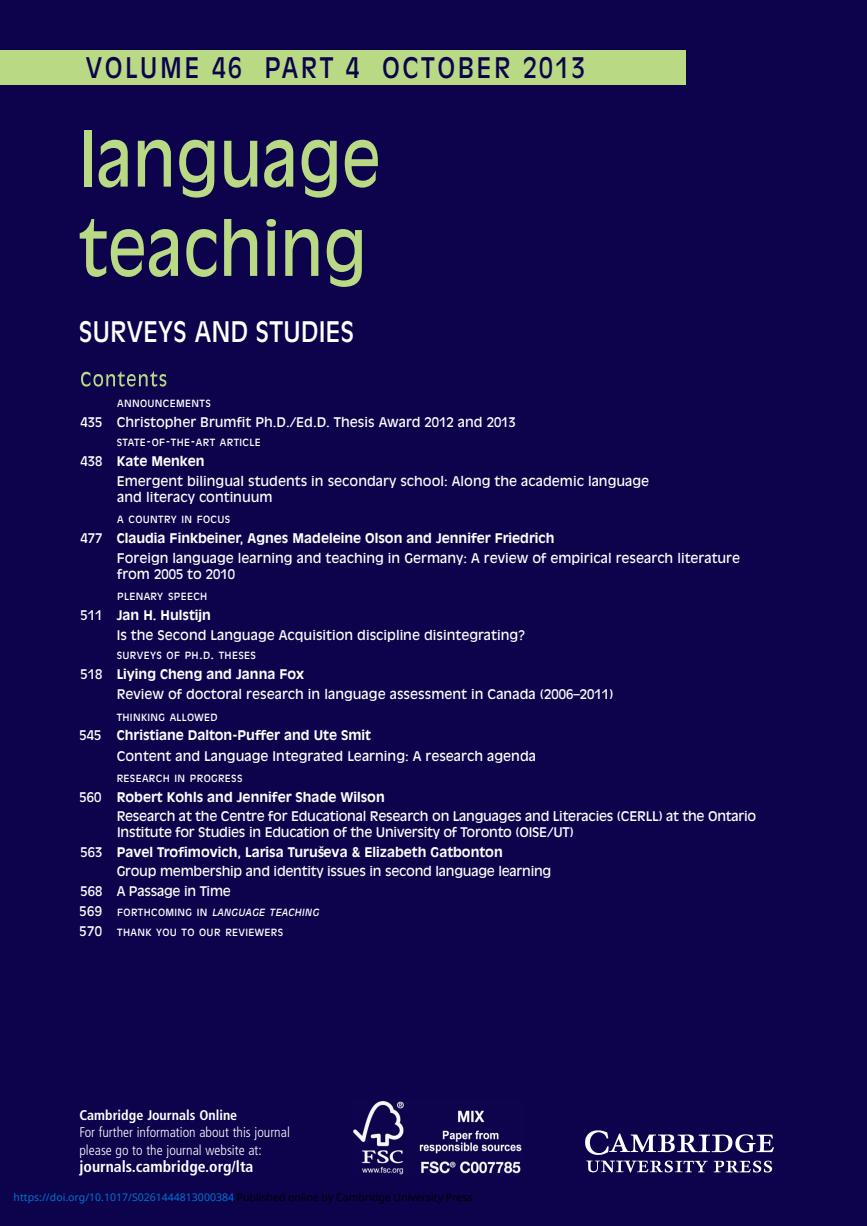
<style>
.page{position:relative;width:867px;height:1226px;background:#fff}
.page>*{position:absolute;margin:0;border:0;box-sizing:border-box;transform-origin:0 0}
.t1{font:73.5px/89.2px "Antique Olive";color:#b9d985;scale:.88 1}
.t2{font:28px "Antique Olive";letter-spacing:.1em;color:#0c034c;scale:.88 1}
.t3{font:28px "Antique Olive";color:#fff;scale:.88 1}
.t4{font:700 condensed 15.75px "Frutiger";color:#fff}
.t5{font:300 condensed 14px/17.5px "Frutiger";color:#fff}
.t6{font:700 condensed 14px "Frutiger";color:#fff}
.t7{font:13.12px/19.8px "Antique Olive";color:#fff}
.t8{font:13.12px/19.8px "Antique Olive";letter-spacing:-.02em;color:#fff}
.t9{font:700 13.12px "Antique Olive";color:#fff}
.t10{font:10.5px "Noto Sans";color:#0172cf}
.t11{font:9.8px/19.8px "Antique Olive";letter-spacing:.035em;color:#fff}
.s1{font-size:13.12px}
.s2{font-weight:700}
.s3{font-weight:400}
.s4{font-style:italic}
.s5{color:#000}
</style>
<div class="page">
<div style="left:0;top:0;width:866px;height:1225px;background:#0c034c"></div>
<div style="left:0;top:50px;width:685px;height:34px;background:#b9d985"></div>
<img style="left:585px;top:1130px;width:189px;height:49px">
<img style="left:353px;top:1101px;width:169px;height:74px">
<svg style="left:81px;top:371px;width:85px;height:15px"></svg>
<h2 class="t2" style="left:86px;top:56px;width:568px">VOLUME 46 PART 4 OCTOBER 2013</h2>
<h1 class="t1" style="left:79px;top:119px;width:345px">language teaching</h1>
<h2 class="t3" style="left:79px;top:320px;width:314px">SURVEYS AND STUDIES</h2>
<p class="t11" style="left:117px;top:394px;width:95px">ANNOUNCEMENTS</p>
<p class="t7" style="left:80px;top:412px;width:437px">435 Christopher Brumfit Ph.D./Ed.D. Thesis Award 2012 and 2013</p>
<p class="t11" style="left:117px;top:433px;width:145px">STATE<span class="s1">-</span>OF<span class="s1">-</span>THE<span class="s1">-</span>ART ARTICLE</p>
<p class="t7" style="left:117px;top:452px;width:534px;text-indent:-36px">438 <span class="s2">Kate Menken<br></span>Emergent bilingual students in secondary school: Along the academic language</p>
<p class="t7" style="left:117px;top:487px;width:157px">and literacy continuum</p>
<p class="t11" style="left:117px;top:510px;width:115px">A COUNTRY IN FOCUS</p>
<p class="t7" style="left:117px;top:529px;width:624px;text-indent:-36px">477 <span class="s2">Claudia Finkbeiner, Agnes Madeleine Olson and Jennifer Friedrich<br></span>Foreign language learning and teaching in Germany: A review of empirical research literature</p>
<p class="t7" style="left:117px;top:564px;width:119px">from 2005 to 2010</p>
<p class="t11" style="left:117px;top:587px;width:92px">PLENARY SPEECH</p>
<p class="t7" style="left:117px;top:606px;width:410px;text-indent:-36px">511 <span class="s2">Jan H. Hulstijn<br></span>Is the Second Language Acquisition discipline disintegrating?</p>
<p class="t11" style="left:117px;top:646px;width:141px">SURVEYS OF PH<span class="s1">.</span>D<span class="s1">.</span> THESES</p>
<p class="t7" style="left:117px;top:665px;width:498px;text-indent:-36px">518 <span class="s2">Liying Cheng and Janna Fox<br></span>Review of doctoral research in language assessment in Canada (2006–2011)</p>
<p class="t11" style="left:117px;top:707px;width:102px">THINKING ALLOWED</p>
<p class="t7" style="left:117px;top:725px;width:420px;line-height:20.7px;text-indent:-37px">545 <span class="s2">Christiane Dalton-Puffer and Ute Smit<br></span>Content and Language Integrated Learning: A research agenda</p>
<p class="t11" style="left:117px;top:768px;width:127px">RESEARCH IN PROGRESS</p>
<p class="t8" style="left:117px;top:787px;width:640px;text-indent:-37px">560 <span class="s2">Robert Kohls and Jennifer Shade Wilson<br></span>Research at the Centre for Educational Research on Languages and Literacies (CERLL) at the Ontario</p>
<p class="t8" style="left:117px;top:823px;width:458px">Institute for Studies in Education of the University of Toronto (OISE/UT)</p>
<p class="t9" style="left:80px;top:846px;width:424px"><span class="s3">563</span> Pavel Trofimovich, Larisa Turusˇeva &amp; Elizabeth Gatbonton</p>
<p class="t8" style="left:117px;top:862px;width:436px">Group membership and identity issues in second language learning</p>
<p class="t8" style="left:80px;top:882px;width:152px">568 A Passage in Time</p>
<p class="t11" style="left:79px;top:902px;width:241px"><span class="s1">569</span> FORTHCOMING IN <span class="s4">LANGUAGE TEACHING<br></span><span class="s1">570</span> THANK YOU TO OUR REVIEWERS</p>
<p class="t6" style="left:79px;top:1109px;width:159px">Cambridge Journals Online</p>
<p class="t5" style="left:79px;top:1124px;width:212px">For further information about this journal please go to the journal website at:</p>
<p class="t4" style="left:79px;top:1160px;width:175px">journals.cambridge.org/lta</p>
<p class="t10" style="left:14px;top:1189px;width:460px">https://doi.org/10.1017/S0261444813000384 <span class="s5">Published online by Cambridge University Press</span></p>
</div>
